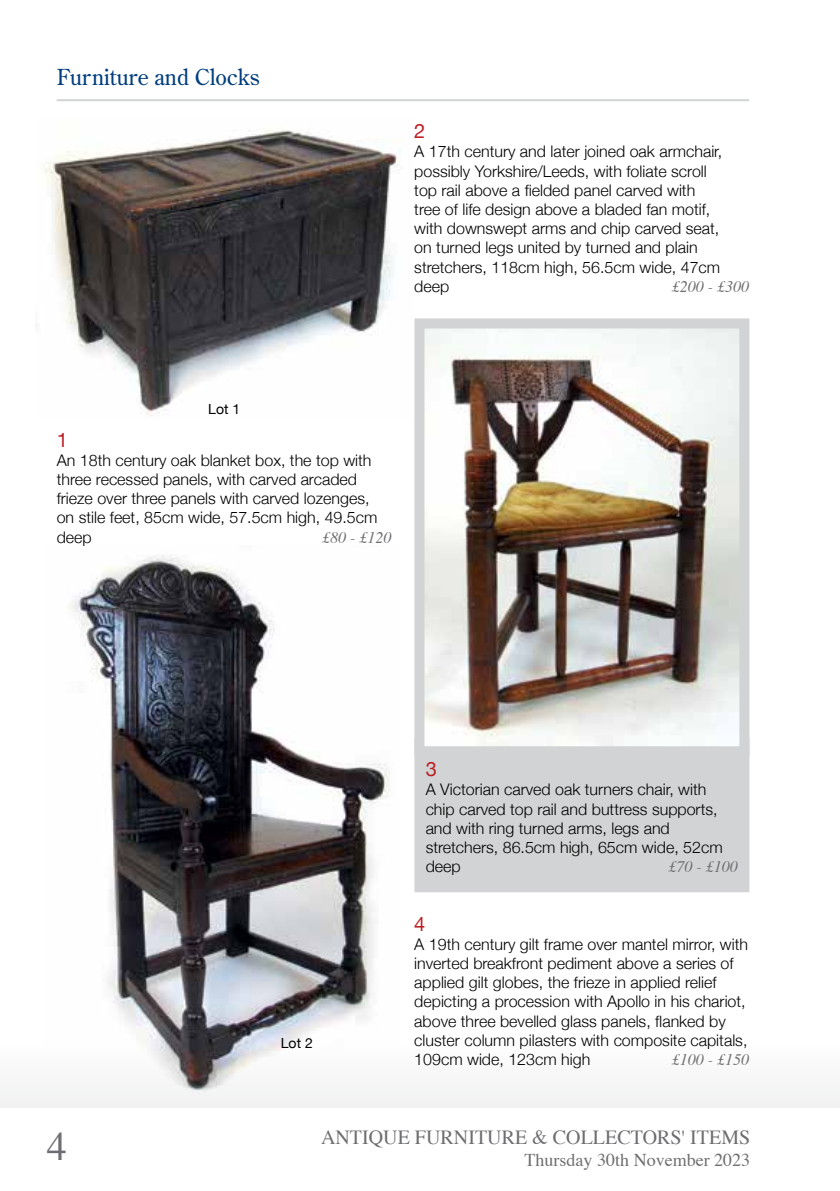
<style>
.page{position:relative;width:840px;height:1191px;background:#fff}
.page>*{position:absolute;margin:0;border:0;box-sizing:border-box;transform-origin:0 0}
.t1{font:40px "Times";color:#6d6e71}
.t2{font:22px "Century Old Style Std";color:#003e7e}
.t3{font:20px "Times";color:#6d6e71}
.t4{font:20px "Helvetica Neue";color:#bb1e23}
.t5{font:18px "Times";color:#6d6e71}
.t6{font:300 16px/19.2px "Helvetica Neue";color:#000}
.t7{font:italic 16px "Times";color:#6d6e71}
.t8{font:14px "Helvetica Neue";color:#000}
</style>
<div class="page">
<hr style="left:839px;top:1044px;width:1px;height:63px;background:#f7f7f7">
<div style="left:0;top:1044px;width:839px;height:63px;background:#f6f7f7"></div>
<div style="left:414px;top:738px;width:335px;height:154px;background:#d1d3d4"></div>
<hr style="left:57px;top:99px;width:691px;height:2px;background:#d1d3d4">
<img style="left:43px;top:128px;width:358px;height:288px">
<img style="left:68px;top:555px;width:322px;height:541px">
<img style="left:425px;top:329px;width:313px;height:416px">
<div style="left:414px;top:318px;width:335px;height:438px;border:10px solid #d1d3d4"></div>
<h2 class="t2" style="left:57px;top:63px;width:204px">Furniture and Clocks</h2>
<p class="t4" style="left:414px;top:119px;width:13px">2</p>
<p class="t6" style="left:414px;top:142px;width:309px">A 17th century and later joined oak armchair, possibly Yorkshire/Leeds, with foliate scroll top rail above a fielded panel carved with tree of life design above a bladed fan motif, with downswept arms and chip carved seat, on turned legs united by turned and plain stretchers, 118cm high, 56.5cm wide, 47cm deep</p>
<p class="t7" style="left:671px;top:272px;width:79px">£200 - £300</p>
<p class="t8" style="left:208px;top:401px;width:33px">Lot 1</p>
<p class="t4" style="left:57px;top:427px;width:13px">1</p>
<p class="t6" style="left:57px;top:450px;width:322px">An 18th century oak blanket box, the top with three recessed panels, with carved arcaded frieze over three panels with carved lozenges, on stile feet, 85cm wide, 57.5cm high, 49.5cm deep</p>
<p class="t7" style="left:322px;top:523px;width:71px">£80 - £120</p>
<p class="t8" style="left:281px;top:1035px;width:33px">Lot 2</p>
<p class="t4" style="left:425px;top:757px;width:13px">3</p>
<p class="t6" style="left:425px;top:779px;width:298px">A Victorian carved oak turners chair, with chip carved top rail and buttress supports, and with ring turned arms, legs and stretchers, 86.5cm high, 65cm wide, 52cm deep</p>
<p class="t7" style="left:668px;top:853px;width:71px">£70 - £100</p>
<p class="t4" style="left:414px;top:911px;width:13px">4</p>
<p class="t6" style="left:414px;top:934px;width:335px">A 19th century gilt frame over mantel mirror, with inverted breakfront pediment above a series of applied gilt globes, the frieze in applied relief depicting a procession with Apollo in his chariot, above three bevelled glass panels, flanked by cluster column pilasters with composite capitals, 109cm wide, 123cm high</p>
<p class="t7" style="left:671px;top:1045px;width:79px">£100 - £150</p>
<h1 class="t1" style="left:47px;top:1108px;width:21px">4</h1>
<p class="t3" style="left:321px;top:1118px;width:430px">ANTIQUE FURNITURE &amp; COLLECTORS' ITEMS</p>
<p class="t5" style="left:524px;top:1142px;width:227px">Thursday 30th November 2023</p>
</div>
